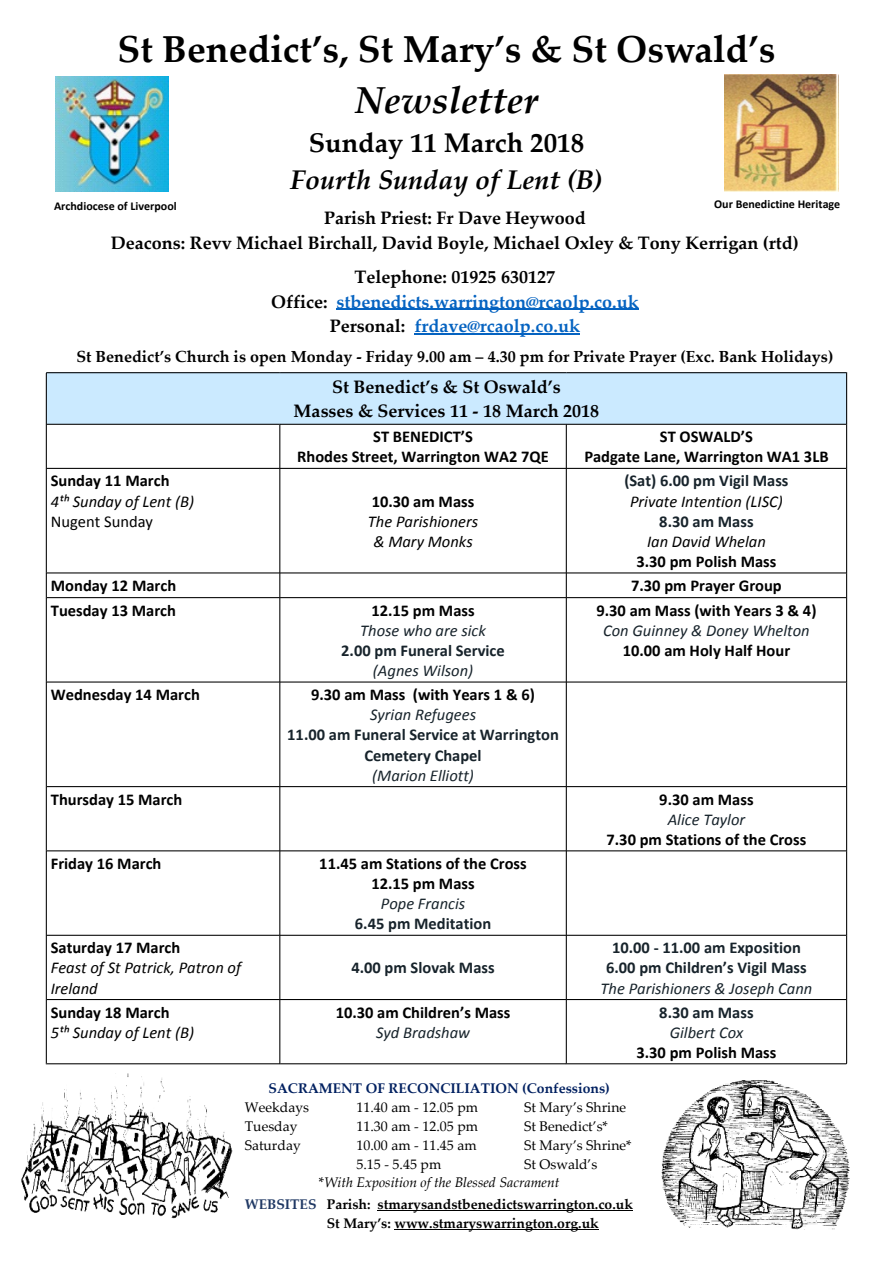
<style>
.page{position:relative;width:893px;height:1263px;background:#fff}
.page>*{position:absolute;margin:0;border:0;box-sizing:border-box;transform-origin:0 0}
.t1{font:700 37.5px "Palatino Linotype";color:#000}
.t2{font:italic 700 37.5px "Palatino Linotype";color:#000}
.t3{font:italic 700 27px "Palatino Linotype";color:#000}
.t4{font:700 27px "Palatino Linotype";color:#000}
.t5{font:700 18px/24.3px "Palatino Linotype";color:#000;text-align:center}
.t6{font:700 18px/24.3px "Palatino Linotype";color:#0563c1;text-align:center}
.t7{font:700 16.5px/20.1px "Calibri";color:#000;text-align:center}
.t8{font:700 16.5px/20.1px "Calibri";color:#17232b;text-align:center}
.t9{font:italic 16.5px "Calibri";color:#17232b}
.t10{font:italic 16.5px/20.1px "Calibri";color:#000;text-align:center}
.t11{font:16.5px "Calibri";color:#000}
.t12{font:700 16.05px "Palatino Linotype";color:#000}
.t13{font:13.95px "Palatino Linotype";color:#000}
.t14{font:700 13.95px/18.9px "Palatino Linotype";color:#000}
.t15{font:italic 13.95px/18.9px "Palatino Linotype";color:#000}
.t16{font:700 13.95px "Palatino Linotype";color:#002060}
.t17{font:700 12px "Calibri";color:#000}
.s1{color:#000}
.s2{font-style:normal}
.s3{color:#1f3864}
</style>
<div class="page">
<img style="left:55px;top:76px;width:114px;height:116px">
<img style="left:725px;top:75px;width:114px;height:116px">
<svg style="left:46px;top:372px;width:801px;height:692px"></svg>
<hr style="left:337px;top:309px;width:302px;height:1px;background:#0563c1">
<hr style="left:414px;top:333px;width:166px;height:1px;background:#0563c1">
<hr style="left:378px;top:1210px;width:255px;height:1px;background:#000">
<hr style="left:394px;top:1229px;width:205px;height:1px;background:#000">
<img style="left:661px;top:1080px;width:189px;height:150px">
<img style="left:21px;top:1073px;width:212px;height:146px">
<h1 class="t1" style="left:117px;top:35px;width:660px">St Benedict’s, St Mary’s &amp; St Oswald’s</h1>
<h1 class="t2" style="left:355px;top:85px;width:185px">Newsletter</h1>
<h2 class="t4" style="left:309px;top:133px;width:277px">Sunday 11 March 2018</h2>
<h2 class="t3" style="left:290px;top:169px;width:314px">Fourth Sunday of Lent (B)</h2>
<p class="t17" style="left:54px;top:201px;width:124px">Archdiocese of Liverpool</p>
<p class="t17" style="left:714px;top:199px;width:128px">Our Benedictine Heritage</p>
<p class="t5" style="left:111px;top:208px;width:689px">Parish Priest: Fr Dave Heywood<br>Deacons: Revv Michael Birchall, David Boyle, Michael Oxley &amp; Tony Kerrigan (rtd)</p>
<p class="t6" style="left:271px;top:267px;width:369px"><span class="s1">Telephone: 01925 630127<br>Office:</span> stbenedicts.warrington@rcaolp.co.uk<br><span class="s1">Personal:</span> frdave@rcaolp.co.uk</p>
<p class="t12" style="left:76px;top:350px;width:758px">St Benedict’s Church is open Monday - Friday 9.00 am – 4.30 pm for Private Prayer (Exc. Bank Holidays)</p>
<p class="t7" style="left:51px;top:472px;width:120px">Sunday 11 March</p>
<p class="t10" style="left:51px;top:492px;width:145px">4th Sunday of Lent (B)</p>
<p class="t11" style="left:51px;top:514px;width:104px">Nugent Sunday</p>
<p class="t5" style="left:294px;top:377px;width:307px">St Benedict’s &amp; St Oswald’s<br>Masses &amp; Services 11 - 18 March 2018</p>
<p class="t7" style="left:297px;top:428px;width:253px">ST BENEDICT’S<br>Rhodes Street, Warrington WA2 7QE</p>
<p class="t7" style="left:584px;top:428px;width:246px">ST OSWALD’S<br>Padgate Lane, Warrington WA1 3LB</p>
<p class="t7" style="left:372px;top:492px;width:104px">10.30 am Mass</p>
<p class="t10" style="left:368px;top:512px;width:112px">The Parishioners &amp; Mary Monks</p>
<p class="t8" style="left:624px;top:472px;width:166px">(Sat) 6.00 pm Vigil Mass</p>
<p class="t10" style="left:630px;top:492px;width:154px">Private Intention (LISC)</p>
<p class="t8" style="left:659px;top:512px;width:96px">8.30 am Mass</p>
<p class="t10" style="left:647px;top:533px;width:120px">Ian David Whelan</p>
<p class="t7" style="left:636px;top:553px;width:141px">3.30 pm Polish Mass</p>
<p class="t7" style="left:51px;top:577px;width:127px">Monday 12 March</p>
<p class="t7" style="left:631px;top:577px;width:152px">7.30 pm Prayer Group</p>
<p class="t7" style="left:51px;top:601px;width:127px">Tuesday 13 March</p>
<p class="t7" style="left:371px;top:601px;width:105px">12.15 pm Mass</p>
<p class="t9" style="left:360px;top:623px;width:127px">Those who are sick</p>
<p class="t8" style="left:341px;top:642px;width:165px">2.00 pm Funeral Service</p>
<p class="t9" style="left:373px;top:664px;width:102px">(Agnes Wilson)</p>
<p class="t7" style="left:596px;top:601px;width:221px">9.30 am Mass (with Years 3 &amp; 4)</p>
<p class="t9" style="left:603px;top:623px;width:208px">Con Guinney &amp; Doney Whelton</p>
<p class="t7" style="left:623px;top:642px;width:169px">10.00 am Holy Half Hour</p>
<p class="t7" style="left:51px;top:686px;width:151px">Wednesday 14 March</p>
<p class="t7" style="left:311px;top:686px;width:225px">9.30 am Mass (with Years 1 &amp; 6)</p>
<p class="t9" style="left:370px;top:708px;width:108px">Syrian Refugees</p>
<p class="t8" style="left:287px;top:726px;width:273px">11.00 am Funeral Service at Warrington<br>Cemetery Chapel</p>
<p class="t9" style="left:372px;top:768px;width:103px">(Marion Elliott)</p>
<p class="t7" style="left:51px;top:790px;width:133px">Thursday 15 March</p>
<p class="t7" style="left:659px;top:790px;width:96px">9.30 am Mass</p>
<p class="t9" style="left:668px;top:812px;width:79px">Alice Taylor</p>
<p class="t7" style="left:606px;top:831px;width:201px">7.30 pm Stations of the Cross</p>
<p class="t7" style="left:51px;top:855px;width:112px">Friday 16 March</p>
<p class="t7" style="left:319px;top:855px;width:209px">11.45 am Stations of the Cross<br>12.15 pm Mass</p>
<p class="t9" style="left:381px;top:897px;width:86px">Pope Francis</p>
<p class="t8" style="left:355px;top:915px;width:138px">6.45 pm Meditation</p>
<p class="t7" style="left:51px;top:939px;width:131px">Saturday 17 March</p>
<p class="t10" style="left:51px;top:959px;width:192px;text-align:left">Feast of St Patrick, Patron of<br>Ireland</p>
<p class="t8" style="left:351px;top:959px;width:145px">4.00 pm Slovak Mass</p>
<p class="t8" style="left:606px;top:939px;width:202px">10.00 - 11.00 am Exposition<br>6.00 pm Children’s Vigil Mass</p>
<p class="t9" style="left:600px;top:981px;width:213px">The Parishioners &amp; Joseph Cann</p>
<p class="t7" style="left:51px;top:1003px;width:120px">Sunday 18 March</p>
<p class="t10" style="left:51px;top:1023px;width:145px">5th Sunday of Lent (B)</p>
<p class="t7" style="left:336px;top:1003px;width:176px">10.30 am Children’s Mass</p>
<p class="t9" style="left:376px;top:1025px;width:95px">Syd Bradshaw</p>
<p class="t8" style="left:659px;top:1003px;width:96px">8.30 am Mass</p>
<p class="t9" style="left:670px;top:1025px;width:75px">Gilbert Cox</p>
<p class="t7" style="left:636px;top:1044px;width:141px">3.30 pm Polish Mass</p>
<p class="t16" style="left:268px;top:1083px;width:343px">SACRAMENT OF RECONCILIATION (Confessions)</p>
<p class="t13" style="left:245px;top:1102px;width:66px">Weekdays</p>
<p class="t13" style="left:356px;top:1102px;width:123px">11.40 am - 12.05 pm</p>
<p class="t13" style="left:524px;top:1102px;width:104px">St Mary’s Shrine</p>
<p class="t13" style="left:245px;top:1120px;width:54px">Tuesday</p>
<p class="t13" style="left:356px;top:1120px;width:123px">11.30 am - 12.05 pm</p>
<p class="t13" style="left:524px;top:1120px;width:85px">St Benedict’s*</p>
<p class="t13" style="left:245px;top:1139px;width:58px">Saturday</p>
<p class="t13" style="left:356px;top:1139px;width:122px">10.00 am - 11.45 am</p>
<p class="t13" style="left:524px;top:1139px;width:109px">St Mary’s Shrine*</p>
<p class="t13" style="left:356px;top:1158px;width:86px">5.15 - 5.45 pm</p>
<p class="t15" style="left:319px;top:1156px;width:280px;text-indent:205px"><span class="s2">St Oswald’s *</span>With Exposition of the Blessed Sacrament</p>
<p class="t14" style="left:327px;top:1196px;width:308px;text-indent:-82px"><span class="s3">WEBSITES</span> Parish: stmarysandstbenedictswarrington.co.uk<br>St Mary’s: www.stmaryswarrington.org.uk</p>
</div>
